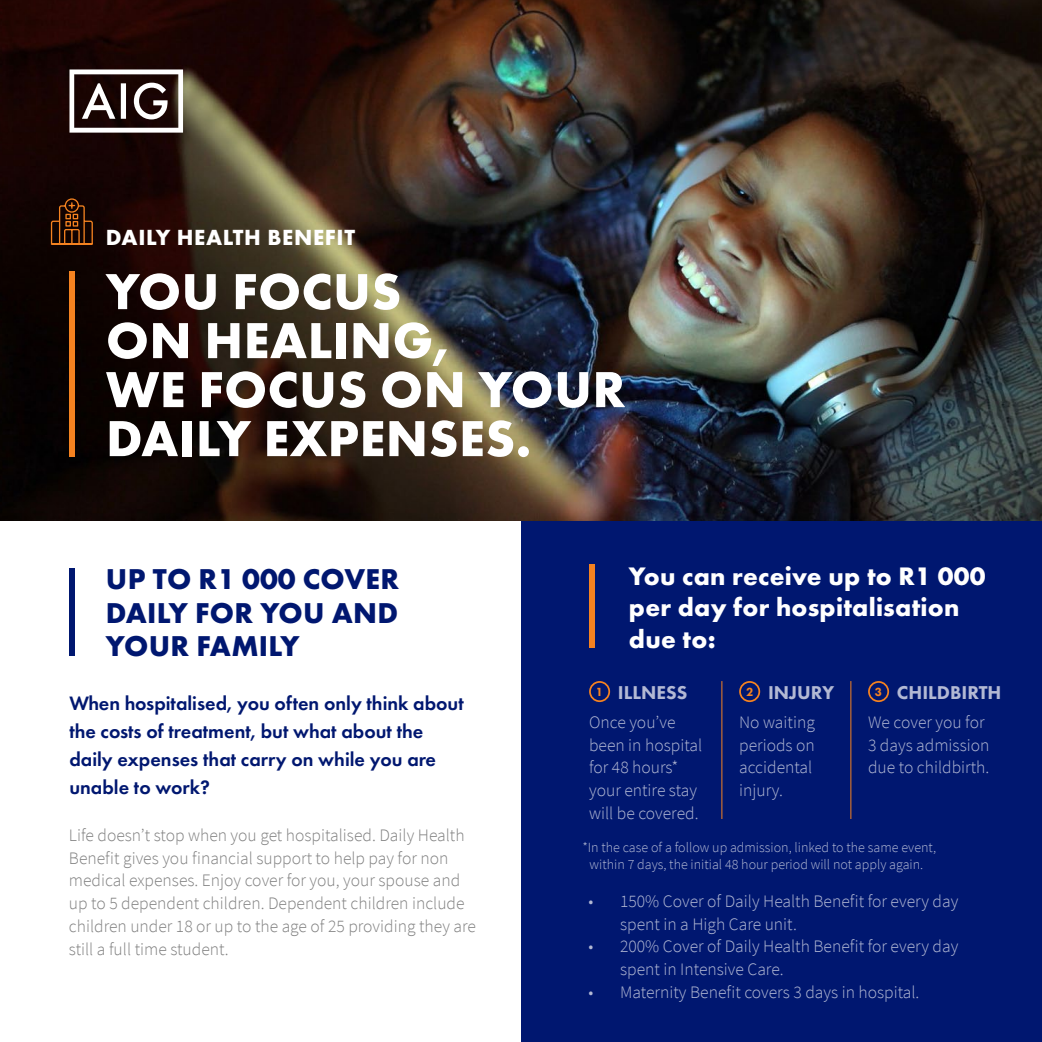
<style>
.page{position:relative;width:1042px;height:1042px;background:#fff}
.page>*{position:absolute;margin:0;border:0;box-sizing:border-box;transform-origin:0 0}
.t1{font:700 52.5px/49px "Futura PT";letter-spacing:.01em;color:#fff}
.t2{font:700 29.75px/33.2px "Futura PT";letter-spacing:.01em;color:#001770;text-align:justify}
.t3{font:700 26.25px/31.5px "Futura PT";letter-spacing:.01em;color:#fff}
.t4{font:700 22.75px "Futura PT";letter-spacing:.03em;color:#fff}
.t5{font:600 20.12px/28px "Futura PT";color:#001770}
.t6{font:800 19.25px "Futura PT";color:#b3b9d4}
.t7{font:300 17.5px/22.8px "Source Sans Pro";color:#b3b9d4}
.t8{font:300 17.5px/22.8px "Source Sans Pro";color:#808080}
.t9{font:300 14px/16.8px "Source Sans Pro";color:#b3b9d4;text-align:center}
.t10{font:800 12.25px "Futura PT";color:#f58220}
</style>
<div class="page">
<div style="left:521px;top:521px;width:521px;height:521px;background:#001770"></div>
<img style="left:0;top:0;width:1042px;height:521px">
<svg style="left:69px;top:69px;width:114px;height:64px"></svg>
<svg style="left:69px;top:271px;width:6px;height:186px"></svg>
<svg style="left:69px;top:568px;width:6px;height:88px"></svg>
<svg style="left:589px;top:565px;width:6px;height:83px"></svg>
<svg style="left:50px;top:198px;width:44px;height:48px;background:#452008"></svg>
<div style="left:589px;top:681px;width:21px;height:21px;border:2px solid #f58220;border-radius:50%"></div>
<div style="left:739px;top:681px;width:21px;height:21px;border:2px solid #f58220;border-radius:50%"></div>
<div style="left:868px;top:681px;width:21px;height:21px;border:2px solid #f58220;border-radius:50%"></div>
<hr style="left:721px;top:681px;width:1px;height:138px;background:#f58220">
<hr style="left:850px;top:681px;width:1px;height:138px;background:#f58220">
<h3 class="t4" style="left:106px;top:222px;width:251px">DAILY HEALTH BENEFIT</h3>
<h1 class="t1" style="left:106px;top:266px;width:521px">YOU FOCUS<br>ON HEALING,<br>WE FOCUS ON YOUR<br>DAILY EXPENSES.</h1>
<h2 class="t2" style="left:106px;top:562px;width:295px">UP TO R1 000 COVER DAILY FOR YOU AND YOUR FAMILY</h2>
<p class="t5" style="left:69px;top:689px;width:396px">When hospitalised, you often only think about the costs of treatment, but what about the daily expenses that carry on while you are unable to work?</p>
<p class="t8" style="left:69px;top:823px;width:408px">Life doesn’t stop when you get hospitalised. Daily Health Benefit gives you financial support to help pay for non medical expenses. Enjoy cover for you, your spouse and up to 5 dependent children. Dependent children include children under 18 or up to the age of 25 providing they are still a full time student.</p>
<p class="t10" style="left:596px;top:684px;width:9px">1</p>
<h3 class="t3" style="left:629px;top:559px;width:358px">You can receive up to R1 000 per day for hospitalisation due to:</h3>
<p class="t6" style="left:618px;top:680px;width:71px">ILLNESS</p>
<p class="t6" style="left:746px;top:680px;width:90px"><sup>2</sup> INJURY</p>
<p class="t6" style="left:875px;top:680px;width:128px"><sup>3</sup> CHILDBIRTH</p>
<p class="t7" style="left:589px;top:711px;width:115px">Once you’ve been in hospital for 48 hours* your entire stay will be covered.</p>
<p class="t7" style="left:739px;top:711px;width:77px">No waiting periods on accidental injury.</p>
<p class="t7" style="left:868px;top:711px;width:123px">We cover you for<br>3 days admission due to childbirth.</p>
<p class="t9" style="left:582px;top:839px;width:355px">*In the case of a follow up admission, linked to the same event, within 7 days, the initial 48 hour period will not apply again.</p>
<p class="t7" style="left:620px;top:890px;width:340px;text-indent:-32px">• 150% Cover of Daily Health Benefit for every day spent in a High Care unit.</p>
<p class="t7" style="left:620px;top:935px;width:340px;text-indent:-32px">• 200% Cover of Daily Health Benefit for every day spent in Intensive Care.</p>
<p class="t7" style="left:589px;top:981px;width:332px">• Maternity Benefit covers 3 days in hospital.</p>
</div>
